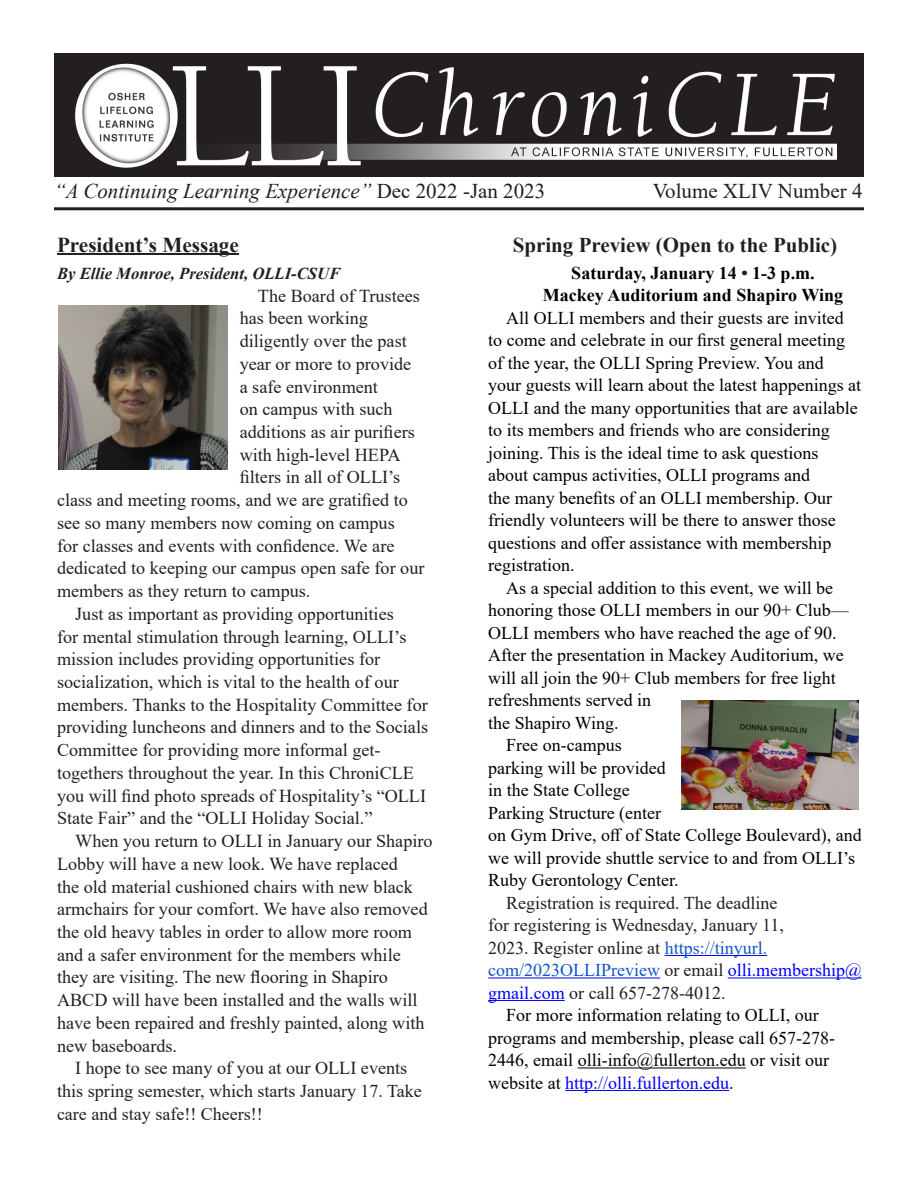
<style>
.page{position:relative;width:918px;height:1188px;background:#fff}
.page>*{position:absolute;margin:0;border:0;box-sizing:border-box;transform-origin:0 0}
.Heading{font:700 21.15px "Times New Roman";color:#231f20}
.t1{font:italic 21px "Times New Roman";color:#231f20}
.Heading-2{font:700 21px "Times New Roman";color:#231f20}
.t2{font:21px "Times New Roman";color:#231f20}
.Body_copy{font:18.15px/22.6px "Times New Roman";color:#231f20}
.Body_copy-2{font:18px/22.5px "Times New Roman";color:#000}
.Body_copy-3{font:18px/22.5px "Times New Roman";color:#231f20}
.Body_copy-4{font:700 18px "Times New Roman";color:#000}
.Continued_on_page{font:italic 700 16.65px "Times New Roman";color:#231f20}
.s1{font-style:normal}
.s2{font-size:18.15px}
.s3{color:#231f20}
.s4{color:#15c}
.s5{color:#00f}
</style>
<div class="page">
<img style="left:54px;top:54px;width:810px;height:122px">
<hr style="left:54px;top:207px;width:810px;height:3px;background:#231f20">
<hr style="left:57px;top:253px;width:182px;height:2px;background:#231f20">
<hr style="left:665px;top:955px;width:102px;height:1px;background:#00f">
<hr style="left:488px;top:978px;width:172px;height:1px;background:#00f">
<hr style="left:728px;top:978px;width:134px;height:1px;background:#00f">
<hr style="left:488px;top:1000px;width:77px;height:1px;background:#00f">
<hr style="left:578px;top:1068px;width:168px;height:1px;background:#000">
<hr style="left:565px;top:1090px;width:164px;height:1px;background:#00f">
<img style="left:58px;top:305px;width:170px;height:165px">
<img style="left:681px;top:700px;width:177px;height:109px">
<p class="t1" style="left:54px;top:177px;width:493px">“A Continuing Learning Experience” <span class="s1">Dec 2022 -Jan 2023</span></p>
<p class="t2" style="left:653px;top:176px;width:211px">Volume XLIV Number 4</p>
<p class="Heading" style="left:57px;top:229px;width:184px">President’s Message</p>
<p class="Continued_on_page" style="left:57px;top:262px;width:285px">By Ellie Monroe, President, OLLI-CSUF</p>
<p class="Body_copy" style="left:258px;top:284px;width:164px">The Board of Trustees</p>
<p class="Body_copy" style="left:240px;top:306px;width:130px">has been working</p>
<p class="Body_copy" style="left:240px;top:329px;width:169px">diligently over the past</p>
<p class="Body_copy" style="left:240px;top:352px;width:173px">year or more to provide</p>
<p class="Body_copy" style="left:240px;top:375px;width:140px">a safe environment</p>
<p class="Body_copy" style="left:240px;top:397px;width:155px">on campus with such</p>
<p class="Body_copy" style="left:240px;top:420px;width:177px">additions as air purifiers</p>
<p class="Body_copy" style="left:240px;top:443px;width:162px">with high-level HEPA</p>
<p class="Body_copy" style="left:240px;top:465px;width:162px">filters in all of OLLI’s</p>
<p class="Body_copy" style="left:57px;top:488px;width:352px">class and meeting rooms, and we are gratified to</p>
<p class="Body_copy" style="left:57px;top:511px;width:339px">see so many members now coming on campus</p>
<p class="Body_copy" style="left:57px;top:534px;width:339px">for classes and events with confidence. We are</p>
<p class="Body_copy" style="left:57px;top:556px;width:369px">dedicated to keeping our campus open safe for our</p>
<p class="Body_copy" style="left:57px;top:579px;width:255px">members as they return to campus.</p>
<p class="Body_copy" style="left:57px;top:602px;width:373px;text-indent:18px">Just as important as providing opportunities<br>for mental stimulation through learning, OLLI’s mission includes providing opportunities for socialization, which is vital to the health of our members. Thanks to the Hospitality Committee for providing luncheons and dinners and to the Socials Committee for providing more informal get&shy;togethers throughout the year. In this ChroniCLE you will find photo spreads of Hospitality’s “OLLI State Fair” and the “OLLI Holiday Social.”</p>
<p class="Body_copy" style="left:57px;top:829px;width:377px;text-indent:18px">When you return to OLLI in January our Shapiro Lobby will have a new look. We have replaced<br>the old material cushioned chairs with new black armchairs for your comfort. We have also removed the old heavy tables in order to allow more room and a safer environment for the members while they are visiting. The new flooring in Shapiro ABCD will have been installed and the walls will have been repaired and freshly painted, along with new baseboards.</p>
<p class="Body_copy" style="left:75px;top:1056px;width:334px">I hope to see many of you at our OLLI events</p>
<p class="Body_copy-3" style="left:57px;top:1079px;width:366px"><span class="s2">this spring</span> semester, which starts January 17. Take care and stay safe!! Cheers!!</p>
<p class="Heading-2" style="left:513px;top:229px;width:326px">Spring Preview (Open to the Public)</p>
<p class="Body_copy-4" style="left:571px;top:260px;width:245px">Saturday, January 14 <span class="s3">•</span> 1-3 p.m.</p>
<p class="Body_copy-4" style="left:543px;top:282px;width:302px">Mackey Auditorium and Shapiro Wing</p>
<p class="Body_copy-2" style="left:488px;top:306px;width:374px;text-indent:18px">All OLLI members and their guests are invited to come and celebrate in our first general meeting of the year, the OLLI Spring Preview. You and your guests will learn about the latest happenings at OLLI and the many opportunities that are available to its members and friends who are considering joining. This is the ideal time to ask questions about campus activities, OLLI programs and<br>the many benefits of an OLLI membership. Our friendly volunteers will be there to answer those questions and offer assistance with membership registration.</p>
<p class="Body_copy-2" style="left:488px;top:576px;width:362px;text-indent:18px">As a special addition to this event, we will be honoring those OLLI members in our 90+ Club— OLLI members who have reached the age of 90.<br>After the presentation in Mackey Auditorium, we will all join the 90+ Club members for free light refreshments served in<br>the Shapiro Wing.</p>
<p class="Body_copy-2" style="left:488px;top:733px;width:375px;text-indent:18px">Free on-campus<br>parking will be provided<br>in the State College<br>Parking Structure (enter<br>on Gym Drive, off of State College Boulevard), and we will provide shuttle service to and from OLLI’s<br>Ruby Gerontology Center.</p>
<p class="Body_copy-3" style="left:488px;top:891px;width:375px;text-indent:18px">Registration is required. The deadline<br>for registering is Wednesday, January 11,<br>2023. Register online at <span class="s4">https://tinyurl. com/2023OLLIPreview</span> or email <span class="s5">olli.membership@ gmail.com</span> or call 657-278-4012.</p>
<p class="Body_copy-2" style="left:488px;top:1003px;width:348px;text-indent:18px">For more information relating to OLLI, our programs and membership, please call 657-278- 2446, email olli-info@fullerton.edu or visit our website at <span class="s5">http://olli.fullerton.edu</span>.</p>
</div>
